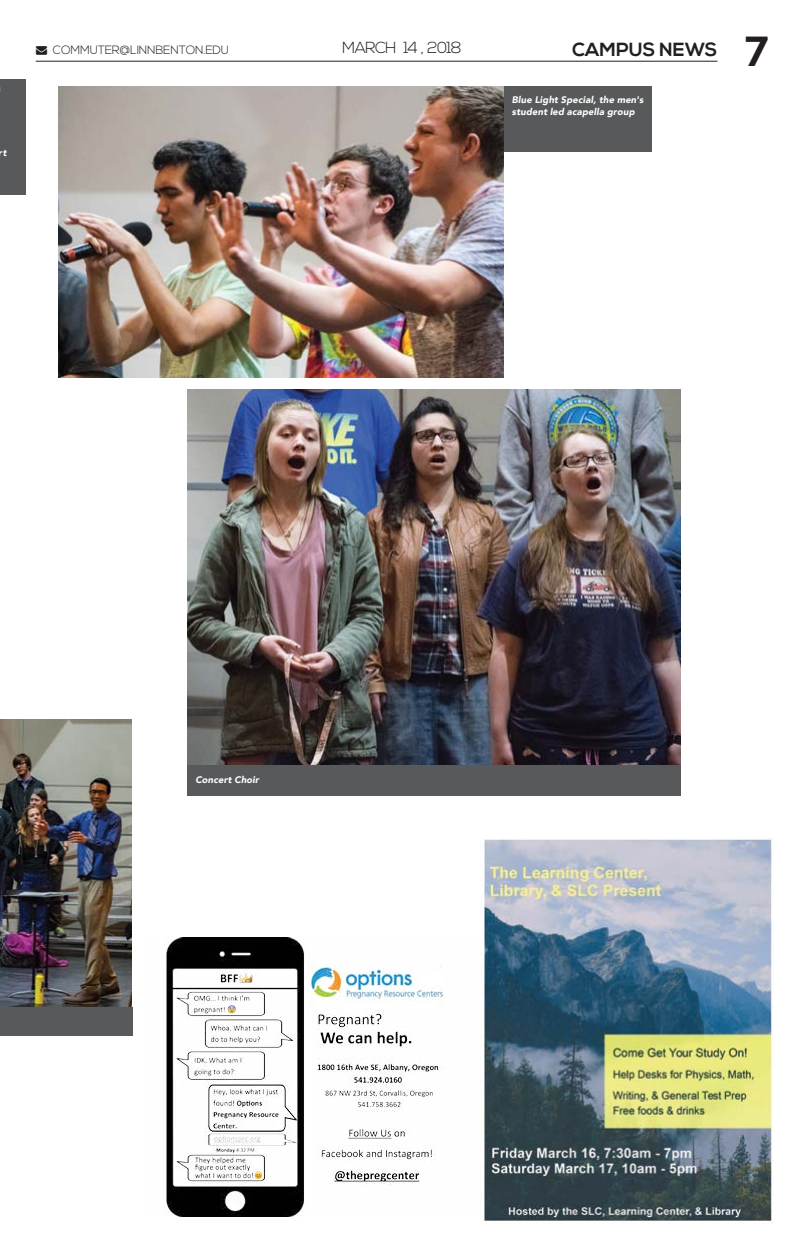
<style>
.page{position:relative;width:810px;height:1260px;background:#fff}
.page>*{position:absolute;margin:0;border:0;box-sizing:border-box;transform-origin:0 0}
.t1{font:700 42px "Nexa";color:#231f20}
.t2{font:700 19px "Nexa";letter-spacing:.005em;color:#231f20}
.t3{font:300 16px "Nexa";letter-spacing:-.045em;color:#231f20}
.t4{font:300 12px "Nexa";letter-spacing:-.02em;color:#231f20}
.t5{font:italic 900 9.5px/11.5px "Avenir";letter-spacing:.015em;color:#fff}
.t6{font:300 7px "Avenir";color:#fff}
</style>
<div class="page">
<hr style="left:36px;top:61px;width:681px;height:1px;background:#231f20">
<img style="left:187px;top:390px;width:493px;height:375px">
<img style="left:0;top:720px;width:131px;height:287px">
<img style="left:164px;top:937px;width:280px;height:280px">
<img style="left:483px;top:839px;width:290px;height:384px">
<div style="left:0;top:1007px;width:132px;height:29px;background:#58595b"></div>
<div style="left:0;top:79px;width:25px;height:116px;background:#58595b"></div>
<div style="left:187px;top:765px;width:494px;height:31px;background:#58595b"></div>
<img style="left:58px;top:86px;width:446px;height:292px">
<div style="left:504px;top:86px;width:148px;height:66px;background:#58595b"></div>
<p class="t6" style="left:-1px;top:84px;width:3px">:</p>
<p class="t5" style="left:-1px;top:147px;width:10px">rt</p>
<p class="t4" style="left:36px;top:43px;width:195px">→ COMMUTER@LINNBENTON.EDU</p>
<h3 class="t3" style="left:342px;top:39px;width:121px">MARCH 14 , 2018</h3>
<h2 class="t2" style="left:572px;top:39px;width:147px">CAMPUS NEWS</h2>
<p class="t5" style="left:512px;top:94px;width:133px">Blue Light Special, the men's student led acapella group</p>
<h1 class="t1" style="left:745px;top:27px;width:25px">7</h1>
<p class="t5" style="left:195px;top:774px;width:65px">Concert Choir</p>
</div>
